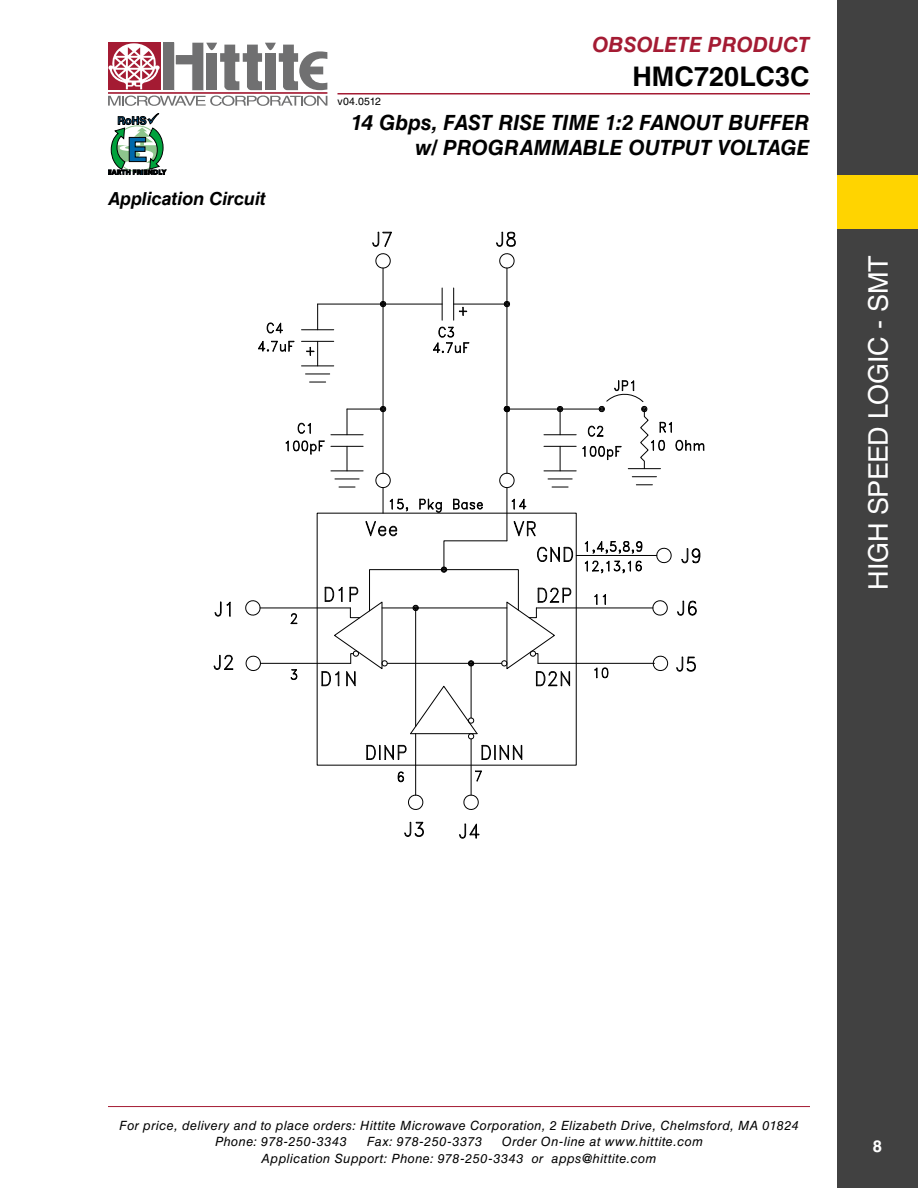
<style>
.page{position:relative;width:918px;height:1188px;background:#fff}
.page>*{position:absolute;margin:0;border:0;box-sizing:border-box;transform-origin:0 0}
.t1{font:27px "Helvetica LT Std";letter-spacing:-.01em;color:#fff}
.t2{font:700 27px "Helvetica LT Std";letter-spacing:.005em;color:#000}
.t3{font:italic 700 21px/25.2px "Helvetica LT Std";color:#000;text-align:right}
.t4{font:italic 700 21px "Helvetica LT Std";color:#a41b33}
.t5{font:italic 700 18px "Helvetica LT Std";letter-spacing:-.005em;color:#000}
.t6{font:700 16.5px "Helvetica LT Std";color:#fff}
.t7{font:italic 12.75px/16.5px "Helvetica LT Std";letter-spacing:.035em;color:#000}
.t8{font:10.5px "Helvetica LT Std";letter-spacing:.025em;color:#000}
</style>
<div class="page">
<hr style="left:108px;top:1106px;width:702px;height:1px;background:#a41b33">
<div style="left:163px;top:43px;width:11px;height:47px;background:#707071"></div>
<div style="left:108px;top:43px;width:52px;height:47px;background:#a41b33"></div>
<hr style="left:108px;top:92px;width:219px;height:2px;background:#a41b33">
<svg style="left:176px;top:43px;width:151px;height:47px"></svg>
<svg style="left:108px;top:96px;width:219px;height:10px"></svg>
<svg style="left:108px;top:43px;width:52px;height:46px"></svg>
<hr style="left:338px;top:93px;width:472px;height:1px;background:#a41b33">
<svg style="left:108px;top:113px;width:58px;height:62px"></svg>
<div style="left:837px;top:0;width:81px;height:1188px;background:#414141"></div>
<div style="left:837px;top:175px;width:81px;height:54px;background:#ffd400"></div>
<hr style="left:260px;top:608px;width:90px;height:1px;background:#000">
<hr style="left:415px;top:734px;width:1px;height:61px;background:#000">
<hr style="left:507px;top:488px;width:1px;height:53px;background:#000">
<hr style="left:260px;top:663px;width:91px;height:1px;background:#000">
<hr style="left:538px;top:663px;width:116px;height:1px;background:#000">
<hr style="left:536px;top:608px;width:117px;height:1px;background:#000">
<hr style="left:471px;top:739px;width:1px;height:56px;background:#000">
<svg style="left:245px;top:600px;width:16px;height:16px"></svg>
<svg style="left:245px;top:655px;width:16px;height:16px"></svg>
<svg style="left:652px;top:600px;width:16px;height:16px"></svg>
<svg style="left:652px;top:655px;width:17px;height:16px"></svg>
<svg style="left:499px;top:471px;width:16px;height:19px"></svg>
<svg style="left:463px;top:793px;width:16px;height:17px"></svg>
<svg style="left:408px;top:793px;width:16px;height:17px"></svg>
<hr style="left:383px;top:268px;width:1px;height:205px;background:#000">
<svg style="left:372px;top:231px;width:20px;height:39px"></svg>
<hr style="left:318px;top:304px;width:65px;height:1px;background:#000">
<svg style="left:310px;top:382px;width:16px;height:1px"></svg>
<svg style="left:306px;top:374px;width:24px;height:1px"></svg>
<hr style="left:302px;top:365px;width:32px;height:1px;background:#000">
<hr style="left:302px;top:329px;width:32px;height:1px;background:#000">
<hr style="left:302px;top:341px;width:32px;height:1px;background:#000">
<svg style="left:317px;top:304px;width:1px;height:26px"></svg>
<svg style="left:339px;top:487px;width:16px;height:1px"></svg>
<svg style="left:335px;top:479px;width:24px;height:1px"></svg>
<hr style="left:331px;top:470px;width:32px;height:1px;background:#000">
<hr style="left:331px;top:434px;width:32px;height:1px;background:#000">
<hr style="left:331px;top:446px;width:32px;height:1px;background:#000">
<svg style="left:347px;top:410px;width:1px;height:25px"></svg>
<svg style="left:347px;top:446px;width:1px;height:25px"></svg>
<hr style="left:347px;top:409px;width:36px;height:1px;background:#000">
<svg style="left:677px;top:600px;width:20px;height:16px"></svg>
<svg style="left:676px;top:656px;width:20px;height:16px"></svg>
<svg style="left:459px;top:823px;width:21px;height:16px"></svg>
<svg style="left:404px;top:821px;width:20px;height:16px"></svg>
<svg style="left:213px;top:655px;width:21px;height:15px"></svg>
<svg style="left:214px;top:601px;width:17px;height:16px"></svg>
<svg style="left:375px;top:471px;width:34px;height:42px"></svg>
<svg style="left:419px;top:498px;width:23px;height:15px"></svg>
<svg style="left:453px;top:498px;width:30px;height:12px"></svg>
<svg style="left:594px;top:594px;width:12px;height:11px"></svg>
<svg style="left:594px;top:667px;width:15px;height:12px"></svg>
<svg style="left:475px;top:770px;width:7px;height:12px"></svg>
<svg style="left:397px;top:771px;width:8px;height:12px"></svg>
<svg style="left:290px;top:669px;width:8px;height:11px"></svg>
<svg style="left:290px;top:613px;width:7px;height:12px"></svg>
<svg style="left:511px;top:498px;width:16px;height:12px"></svg>
<hr style="left:507px;top:268px;width:1px;height:205px;background:#000">
<svg style="left:496px;top:231px;width:20px;height:39px"></svg>
<hr style="left:453px;top:288px;width:1px;height:32px;background:#000">
<hr style="left:442px;top:288px;width:1px;height:32px;background:#000">
<hr style="left:383px;top:304px;width:59px;height:1px;background:#000">
<hr style="left:454px;top:304px;width:53px;height:1px;background:#000">
<hr style="left:576px;top:555px;width:81px;height:1px;background:#000">
<svg style="left:656px;top:547px;width:16px;height:17px"></svg>
<svg style="left:681px;top:548px;width:20px;height:16px"></svg>
<svg style="left:285px;top:422px;width:40px;height:33px"></svg>
<svg style="left:380px;top:406px;width:7px;height:6px"></svg>
<svg style="left:380px;top:301px;width:7px;height:6px"></svg>
<svg style="left:504px;top:301px;width:6px;height:6px"></svg>
<svg style="left:258px;top:322px;width:37px;height:30px"></svg>
<svg style="left:433px;top:326px;width:37px;height:28px"></svg>
<svg style="left:321px;top:521px;width:252px;height:240px"></svg>
<hr style="left:507px;top:409px;width:95px;height:1px;background:#000">
<svg style="left:552px;top:487px;width:16px;height:1px"></svg>
<svg style="left:548px;top:479px;width:24px;height:1px"></svg>
<svg style="left:560px;top:447px;width:1px;height:23px"></svg>
<svg style="left:636px;top:484px;width:16px;height:1px"></svg>
<svg style="left:632px;top:476px;width:24px;height:1px"></svg>
<svg style="left:504px;top:406px;width:6px;height:6px"></svg>
<svg style="left:557px;top:406px;width:7px;height:28px"></svg>
<svg style="left:584px;top:541px;width:59px;height:33px"></svg>
<svg style="left:306px;top:341px;width:12px;height:25px"></svg>
<svg style="left:459px;top:306px;width:8px;height:10px"></svg>
<svg style="left:582px;top:380px;width:123px;height:89px"></svg>
<hr style="left:544px;top:470px;width:32px;height:1px;background:#000">
<hr style="left:544px;top:434px;width:32px;height:1px;background:#000">
<hr style="left:544px;top:446px;width:32px;height:1px;background:#000">
<h3 class="t5" style="left:108px;top:188px;width:159px">Application Circuit</h3>
<h2 class="t4" style="left:592px;top:32px;width:219px">OBSOLETE PRODUCT</h2>
<h1 class="t2" style="left:632px;top:60px;width:179px">HMC720LC3C</h1>
<p class="t8" style="left:338px;top:95px;width:45px">v04.0512</p>
<h2 class="t3" style="left:351px;top:109px;width:460px">14 Gbps, FAST RISE TIME 1:2 FANOUT BUFFER w/ PROGRAMMABLE OUTPUT VOLTAGE</h2>
<h1 class="t1" style="left:863px;top:590px;width:336px;rotate:-90deg">HIGH SPEED LOGIC - SMT</h1>
<p class="t7" style="left:215px;top:1117px;width:585px;text-indent:-96px">For price, delivery and to place orders: Hittite Microwave Corporation, 2 Elizabeth Drive, Chelmsford, MA 01824<br>Phone: 978-250-3343</p>
<p class="t7" style="left:262px;top:1133px;width:443px;text-indent:240px">Order On-line at www.hittite.com<br>Application Support: Phone: 978-250-3343 or apps@hittite.com</p>
<p class="t7" style="left:367px;top:1133px;width:117px">Fax: 978-250-3373</p>
<p class="t6" style="left:873px;top:1136px;width:11px">8</p>
</div>
